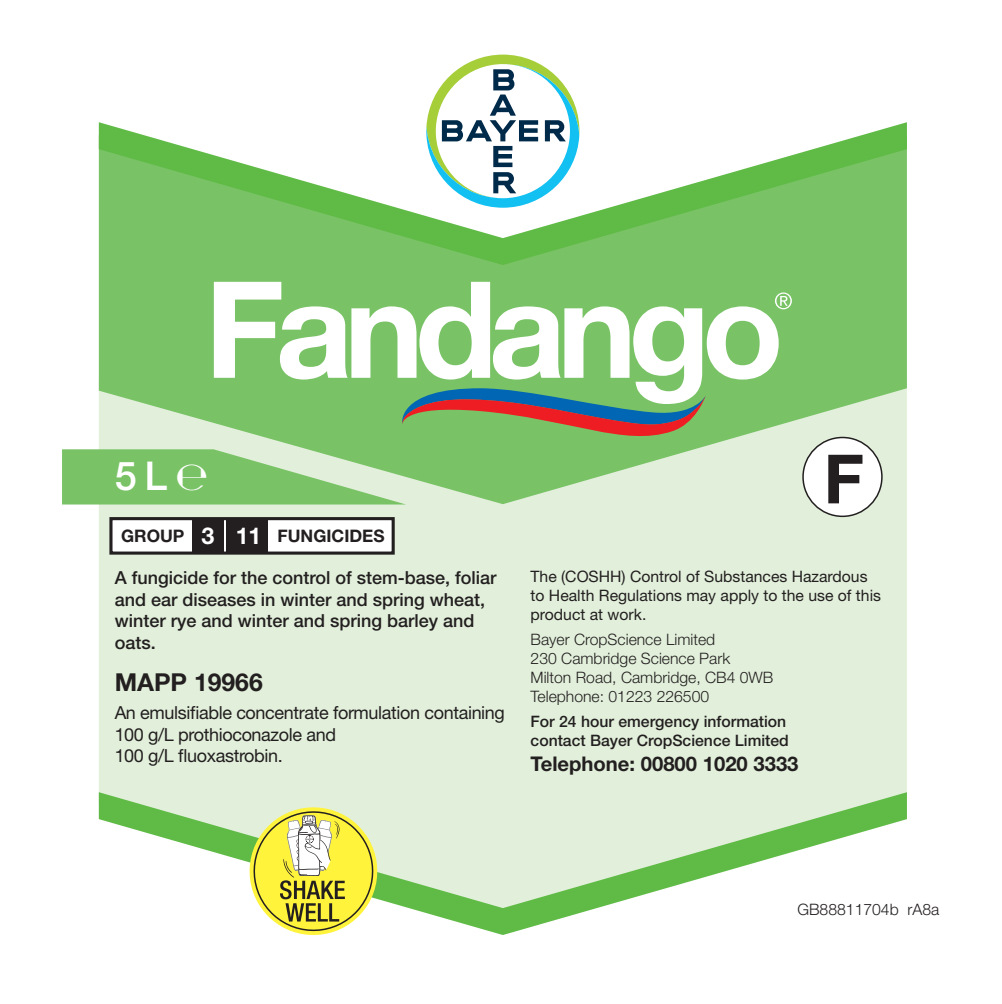
<style>
.page{position:relative;width:1002px;height:1004px;background:#fff}
.page>*{position:absolute;margin:0;border:0;box-sizing:border-box;transform-origin:0 0}
.t1{font:500 39.82px "Helvetica Neue LT Std";color:#fff}
.t2{font:700 24.75px "Helvetica Neue LT Std";color:#231f20}
.t3{font:700 23.18px "Helvetica Neue LT Std";color:#fff}
.t4{font:700 20.25px "Helvetica Neue LT Std";color:#231f20}
.t5{font:500 18px/21.6px "Helvetica Neue LT Std";color:#231f20}
.t6{font:18px/21.6px "Helvetica Neue LT Std";letter-spacing:-.02em;color:#231f20}
.t7{font:700 17.32px "Helvetica Neue LT Std";color:#231f20}
.t8{font:300 15.75px "Helvetica Neue LT Std";color:#231f20}
.t9{font:15.75px/18.9px "Helvetica Neue LT Std";color:#231f20}
.t10{font:500 15.75px/18.9px "Helvetica Neue LT Std";color:#231f20}
.s1{font-weight:700;font-size:35.77px}
</style>
<div class="page">
<div style="left:99px;top:504px;width:808px;height:288px;background:#e2f0db"></div>
<svg style="left:99px;top:265px;width:808px;height:239px;background:#8dcb7d"></svg>
<svg style="left:99px;top:122px;width:808px;height:143px;fill:#79c366"></svg>
<svg style="left:99px;top:792px;width:808px;height:143px"></svg>
<svg style="left:426px;top:55px;width:153px;height:153px"></svg>
<div style="left:803px;top:437px;width:79px;height:79px;background:#fff;border-radius:50%"></div>
<div style="left:802px;top:437px;width:80px;height:80px;border:2px solid #231f20;border-radius:50%"></div>
<svg style="left:828px;top:455px;width:34px;height:48px"></svg>
<svg style="left:62px;top:282px;width:730px;height:222px"></svg>
<svg style="left:250px;top:807px;width:127px;height:128px"></svg>
<div style="left:111px;top:518px;width:282px;height:35px;background:#fff"></div>
<div style="left:109px;top:517px;width:286px;height:37px;border:3px solid #231f20"></div>
<div style="left:192px;top:518px;width:32px;height:35px;background:#231f20"></div>
<div style="left:227px;top:518px;width:41px;height:35px;background:#231f20"></div>
<p class="t1" style="left:115px;top:452px;width:95px">5 L<span class="s1">℮</span></p>
<p class="t7" style="left:121px;top:525px;width:65px">GROUP</p>
<p class="t3" style="left:202px;top:521px;width:14px">3</p>
<p class="t3" style="left:236px;top:521px;width:27px">11</p>
<p class="t7" style="left:278px;top:525px;width:109px">FUNGICIDES</p>
<p class="t5" style="left:115px;top:566px;width:383px">A fungicide for the control of stem-base, foliar and ear diseases in winter and spring wheat, winter rye and winter and spring barley and oats.</p>
<p class="t2" style="left:115px;top:667px;width:150px">MAPP 19966</p>
<p class="t6" style="left:115px;top:702px;width:392px">An emulsifiable concentrate formulation containing<br>100 g/L prothioconazole and<br>100 g/L fluoxastrobin.</p>
<p class="t9" style="left:530px;top:567px;width:352px">The (COSHH) Control of Substances Hazardous to Health Regulations may apply to the use of this product at work.</p>
<p class="t8" style="left:530px;top:630px;width:186px">Bayer CropScience Limited</p>
<p class="t8" style="left:530px;top:649px;width:201px">230 Cambridge Science Park</p>
<p class="t8" style="left:530px;top:668px;width:244px">Milton Road, Cambridge, CB4 0WB</p>
<p class="t8" style="left:530px;top:687px;width:180px">Telephone: 01223 226500</p>
<p class="t10" style="left:530px;top:712px;width:260px">For 24 hour emergency information contact Bayer CropScience Limited</p>
<p class="t4" style="left:530px;top:751px;width:269px">Telephone: 00800 1020 3333</p>
<p class="t8" style="left:797px;top:900px;width:143px">GB88811704b rA8a</p>
</div>
